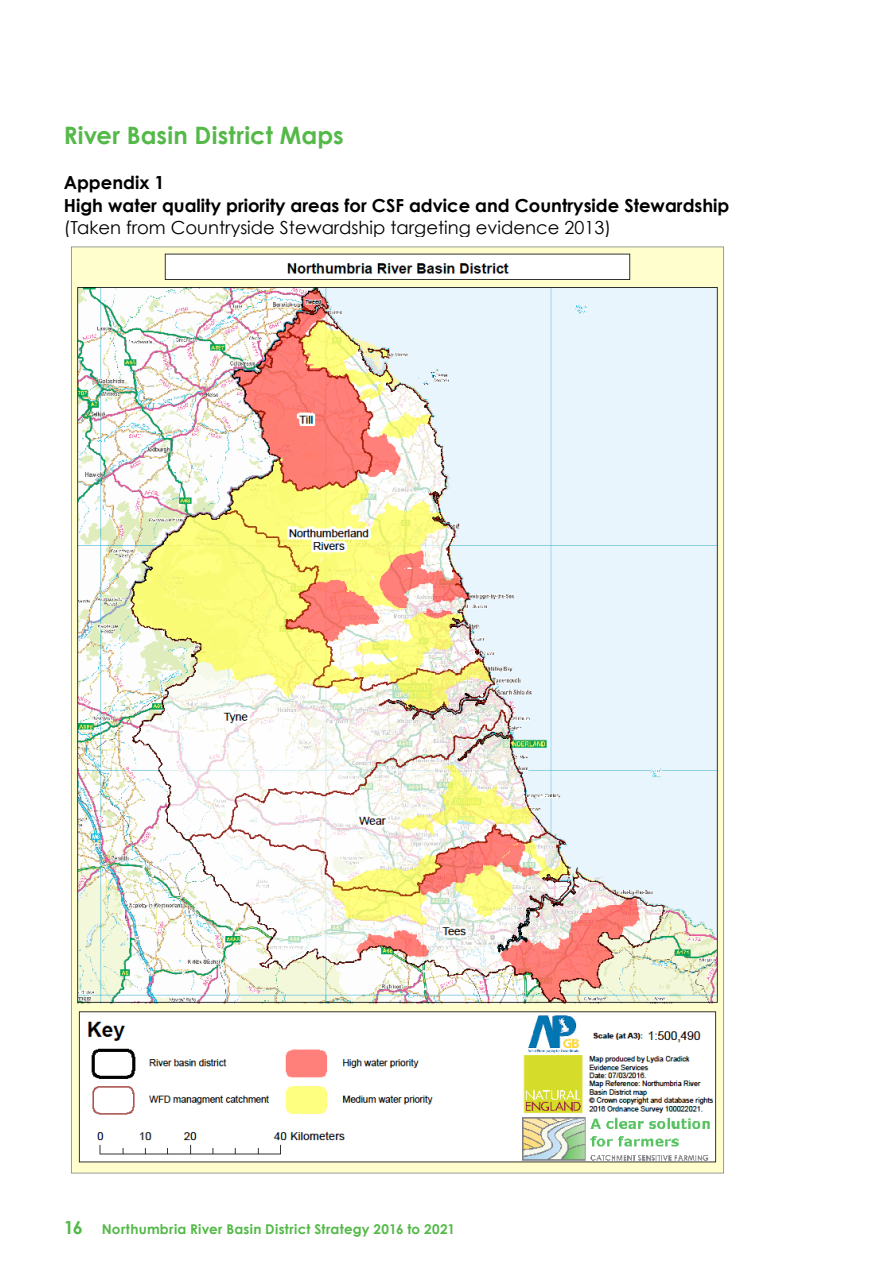
<style>
.page{position:relative;width:893px;height:1263px;background:#fff}
.page>*{position:absolute;margin:0;border:0;box-sizing:border-box;transform-origin:0 0}
.t1{font:700 24px "Century Gothic";letter-spacing:.005em;color:#54b948}
.t2{font:700 18px/22.5px "Century Gothic";color:#000}
.t3{font:18px "Century Gothic";color:#000}
.t4{font:700 18px "Century Gothic";color:#54b948}
.t5{font:700 13.5px "Century Gothic";letter-spacing:.02em;color:#54b948}
</style>
<div class="page">
<img style="left:71px;top:246px;width:653px;height:928px">
<h1 class="t1" style="left:64px;top:120px;width:281px">River Basin District Maps</h1>
<p class="t2" style="left:64px;top:171px;width:667px">Appendix 1<br>High water quality priority areas for CSF advice and Countryside Stewardship</p>
<p class="t3" style="left:64px;top:217px;width:549px">(Taken from Countryside Stewardship targeting evidence 2013)</p>
<p class="t4" style="left:64px;top:1216px;width:21px">16</p>
<p class="t5" style="left:102px;top:1220px;width:355px">Northumbria River Basin District Strategy 2016 to 2021</p>
</div>
